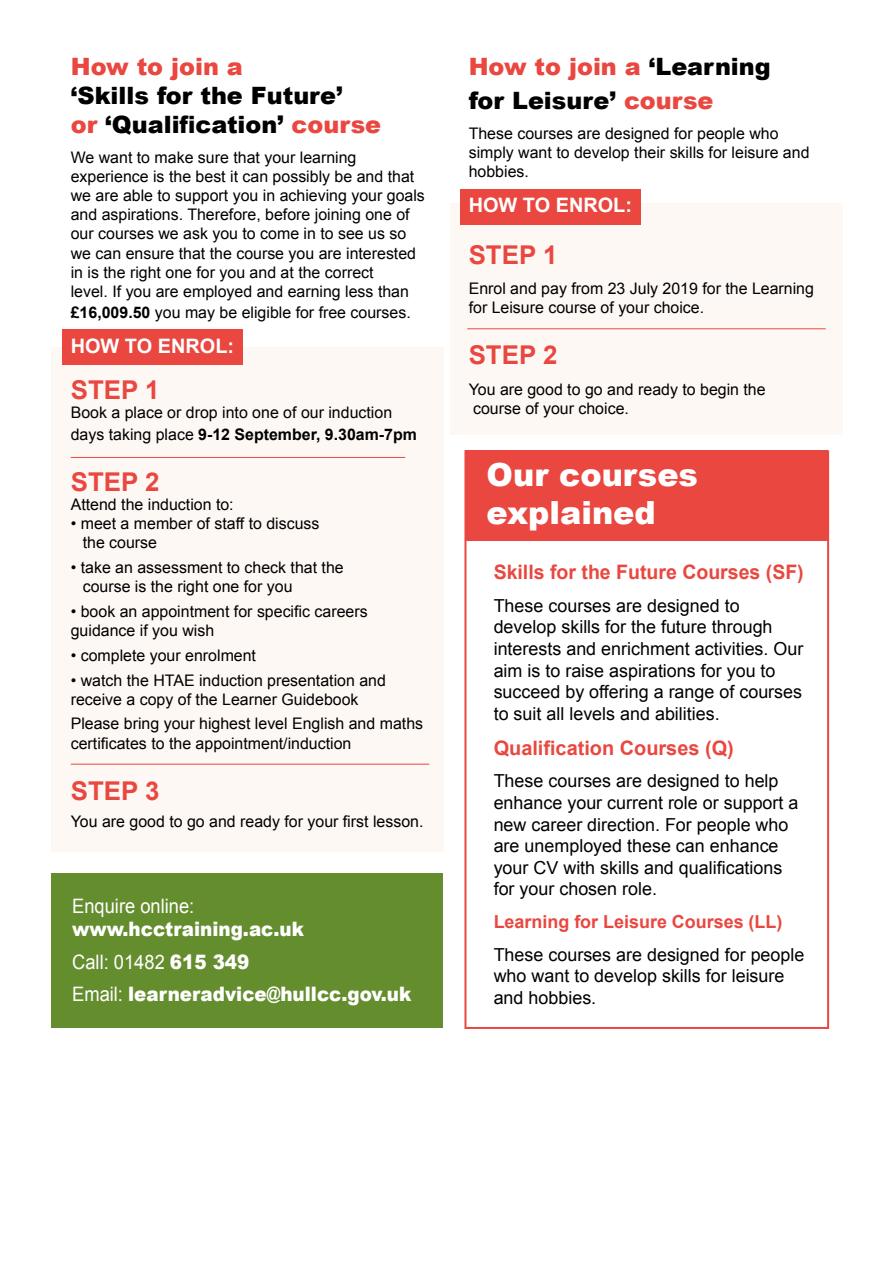
<style>
.page{position:relative;width:893px;height:1263px;background:#fff}
.page>*{position:absolute;margin:0;border:0;box-sizing:border-box;transform-origin:0 0}
.t1{font:900 31.8px/38.2px "Arial";color:#fff}
.t2{font:700 25.95px "Arial";color:#e9473f}
.t3{font:900 23.85px/28.7px "Arial";color:#000}
.t4{font:900 23.85px "Arial";color:#e9473f}
.t5{font:900 19.95px/32.4px "Arial";color:#fff;scale:.92 1}
.t6{font:700 19.95px "Arial";color:#e9473f}
.t7{font:700 19.95px "Arial";color:#fff}
.t8{font:19.95px "Arial";color:#fff;scale:.92 1}
.t9{font:17.85px/21.5px "Arial";color:#000}
.t10{font:700 17.85px "Arial";color:#e9473f}
.t11{font:15.9px/19px "Arial";color:#000}
.s1{color:#e9473f}
.s2{font-weight:700}
.s3{font-weight:400}
</style>
<div class="page">
<div style="left:450px;top:203px;width:393px;height:232px;background:#fef8f5"></div>
<div style="left:51px;top:347px;width:392px;height:504px;background:#fef8f5"></div>
<div style="left:460px;top:189px;width:181px;height:35px;background:#e9473f"></div>
<div style="left:62px;top:329px;width:181px;height:35px;background:#e9473f"></div>
<div style="left:465px;top:450px;width:363px;height:91px;background:#e9473f"></div>
<div style="left:464px;top:450px;width:365px;height:579px;border:2px solid #e9473f"></div>
<hr style="left:71px;top:457px;width:334px;height:1px;background:#e9473f">
<hr style="left:71px;top:764px;width:358px;height:1px;background:#e9473f">
<hr style="left:467px;top:328px;width:359px;height:1px;background:#e9473f">
<div style="left:52px;top:873px;width:391px;height:154px;background:#648d2e"></div>
<h3 class="t4" style="left:71px;top:49px;width:174px">How to join a</h3>
<h3 class="t3" style="left:71px;top:80px;width:312px">‘Skills for the Future’<br><span class="s1">or</span> ‘Qualification’ <span class="s1">course</span></h3>
<p class="t11" style="left:71px;top:148px;width:356px">We want to make sure that your learning experience is the best it can possibly be and that we are able to support you in achieving your goals and aspirations. Therefore, before joining one of our courses we ask you to come in to see us so we can ensure that the course you are interested in is the right one for you and at the correct<br>level. If you are employed and earning less than</p>
<p class="t11" style="left:71px;top:303px;width:341px"><span class="s2">£16,009.50</span> you may be eligible for free courses.</p>
<p class="t7" style="left:71px;top:333px;width:165px">HOW TO ENROL:</p>
<h2 class="t2" style="left:71px;top:373px;width:90px">STEP 1</h2>
<p class="t11" style="left:71px;top:402px;width:348px;line-height:21.5px">Book a place or drop into one of our induction days taking place <span class="s2">9-12 September, 9.30am-7pm</span></p>
<h2 class="t2" style="left:71px;top:465px;width:90px">STEP 2</h2>
<p class="t11" style="left:71px;top:495px;width:164px">Attend the induction to:</p>
<p class="t11" style="left:83px;top:514px;width:238px;text-indent:-12px">• meet a member of staff to discuss the course</p>
<p class="t11" style="left:83px;top:558px;width:263px;text-indent:-12px">• take an assessment to check that the course is the right one for you</p>
<p class="t11" style="left:71px;top:602px;width:298px">• book an appointment for specific careers guidance if you wish</p>
<p class="t11" style="left:71px;top:646px;width:187px">• complete your enrolment</p>
<p class="t11" style="left:71px;top:671px;width:317px">• watch the HTAE induction presentation and receive a copy of the Learner Guidebook</p>
<p class="t11" style="left:71px;top:714px;width:354px">Please bring your highest level English and maths certificates to the appointment/induction</p>
<h2 class="t2" style="left:71px;top:773px;width:90px">STEP 3</h2>
<p class="t11" style="left:71px;top:812px;width:354px">You are good to go and ready for your first lesson.</p>
<p class="t8" style="left:72px;top:892px;width:134px">Enquire online:</p>
<p class="t5" style="left:72px;top:912px;width:370px">www.hcctraining.ac.uk<br><span class="s3">Call: 01482</span> 615 349<br><span class="s3">Email:</span> learneradvice@hullcc.gov.uk</p>
<h3 class="t3" style="left:469px;top:49px;width:304px;line-height:33.5px"><span class="s1">How to join a</span> ‘Learning for Leisure’ <span class="s1">course</span></h3>
<p class="t11" style="left:469px;top:124px;width:342px">These courses are designed for people who simply want to develop their skills for leisure and hobbies.</p>
<p class="t7" style="left:469px;top:192px;width:165px">HOW TO ENROL:</p>
<h2 class="t2" style="left:469px;top:237px;width:90px">STEP 1</h2>
<p class="t11" style="left:469px;top:279px;width:347px">Enrol and pay from 23 July 2019 for the Learning for Leisure course of your choice.</p>
<h2 class="t2" style="left:469px;top:338px;width:90px">STEP 2</h2>
<p class="t11" style="left:469px;top:380px;width:298px">You are good to go and ready to begin the course of your choice.</p>
<h1 class="t1" style="left:487px;top:454px;width:213px">Our courses explained</h1>
<p class="t6" style="left:494px;top:559px;width:312px">Skills for the Future Courses (SF)</p>
<p class="t9" style="left:494px;top:595px;width:311px">These courses are designed to develop skills for the future through interests and enrichment activities. Our aim is to raise aspirations for you to succeed by offering a range of courses to suit all levels and abilities.</p>
<p class="t6" style="left:494px;top:734px;width:242px">Qualification Courses (Q)</p>
<p class="t9" style="left:494px;top:771px;width:306px">These courses are designed to help enhance your current role or support a new career direction. For people who are unemployed these can enhance your CV with skills and qualifications for your chosen role.</p>
<p class="t10" style="left:494px;top:910px;width:290px">Learning for Leisure Courses (LL)</p>
<p class="t9" style="left:494px;top:944px;width:312px">These courses are designed for people who want to develop skills for leisure and hobbies.</p>
</div>
